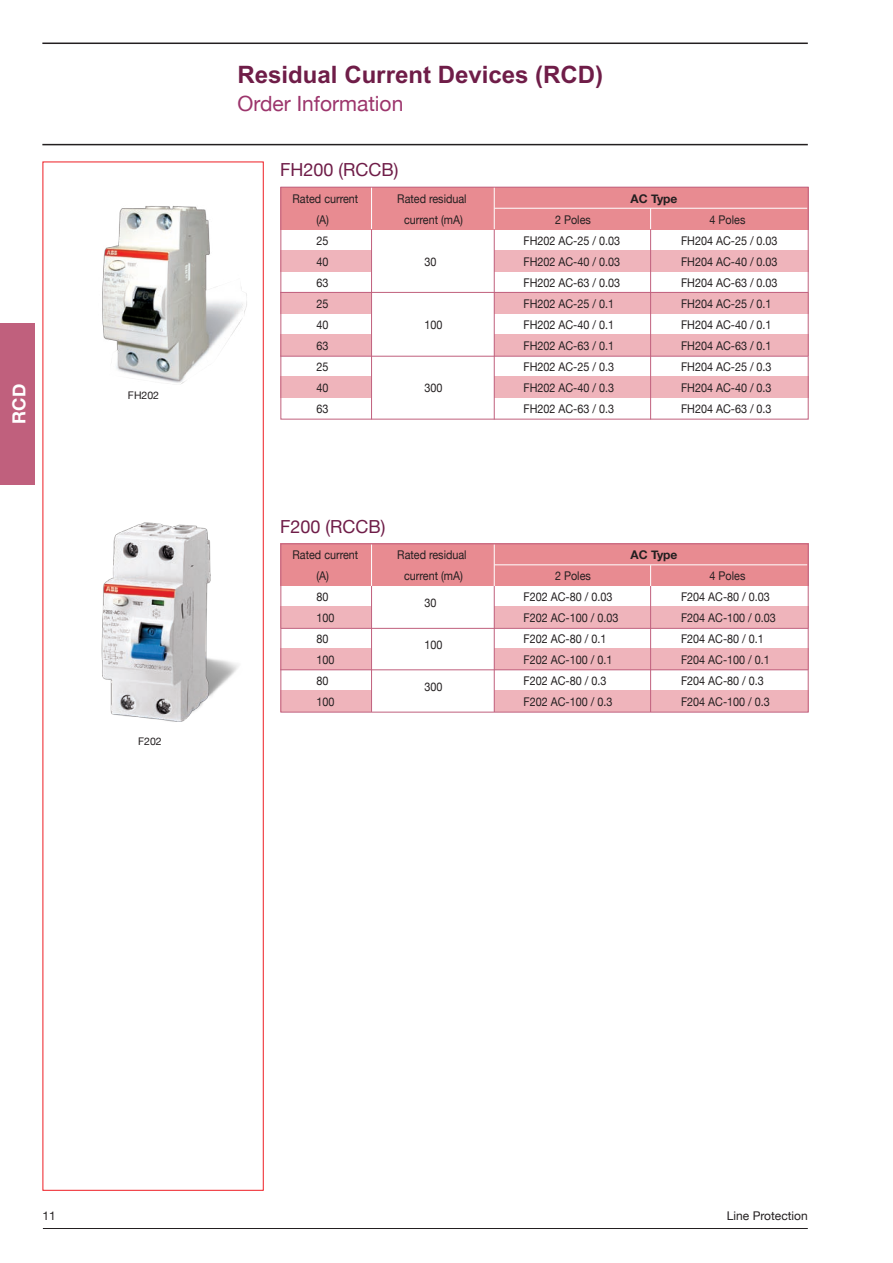
<style>
.page{position:relative;width:893px;height:1263px;background:#fff}
.page>*{position:absolute;margin:0;border:0;box-sizing:border-box;transform-origin:0 0}
.t1{font:800 24px "C Hei 2 HK";color:#6f1d48}
.t2{font:21px "Helvetica Neue";color:#9c356c}
.t3{font:18px "Helvetica Neue";color:#6f1d48}
.t4{font:700 18px "Helvetica Neue";color:#fff}
.t5{font:12px "Helvetica Neue";color:#231f20;scale:.9 1}
.t6{font:12px "Helvetica Neue";color:#231f20}
.t7{font:700 12px "Helvetica Neue";color:#231f20}
.t8{font:10.5px "Helvetica Neue";color:#231f20}
</style>
<div class="page">
<hr style="left:42px;top:43px;width:766px;height:1px;background:#231f20">
<hr style="left:42px;top:144px;width:766px;height:1px;background:#231f20">
<div style="left:0;top:323px;width:34px;height:162px;background:#c0607d"></div>
<hr style="left:43px;top:1228px;width:765px;height:1px;background:#231f20">
<div style="left:280px;top:251px;width:529px;height:21px;background:#efb4bb"></div>
<div style="left:280px;top:293px;width:529px;height:21px;background:#efb4bb"></div>
<div style="left:280px;top:335px;width:529px;height:21px;background:#efb4bb"></div>
<div style="left:280px;top:377px;width:529px;height:21px;background:#efb4bb"></div>
<div style="left:280px;top:607px;width:529px;height:21px;background:#efb4bb"></div>
<div style="left:280px;top:649px;width:529px;height:21px;background:#efb4bb"></div>
<div style="left:280px;top:691px;width:529px;height:21px;background:#efb4bb"></div>
<div style="left:280px;top:187px;width:529px;height:43px;background:#e88b91"></div>
<svg style="left:650px;top:209px;width:1px;height:20px"></svg>
<hr style="left:371px;top:187px;width:1px;height:42px;background:#fff">
<hr style="left:494px;top:187px;width:1px;height:42px;background:#fff">
<hr style="left:494px;top:208px;width:313px;height:1px;background:#fff">
<div style="left:371px;top:234px;width:123px;height:171px;background:#fff"></div>
<hr style="left:650px;top:229px;width:1px;height:190px;background:#c0607d">
<hr style="left:371px;top:229px;width:1px;height:190px;background:#c0607d">
<hr style="left:494px;top:229px;width:1px;height:190px;background:#c0607d">
<hr style="left:280px;top:292px;width:528px;height:1px;background:#c0607d">
<hr style="left:280px;top:356px;width:528px;height:1px;background:#c0607d">
<div style="left:280px;top:543px;width:529px;height:43px;background:#e88b91"></div>
<svg style="left:650px;top:565px;width:1px;height:21px"></svg>
<hr style="left:371px;top:544px;width:1px;height:42px;background:#fff">
<hr style="left:494px;top:544px;width:1px;height:42px;background:#fff">
<hr style="left:494px;top:564px;width:313px;height:1px;background:#fff">
<div style="left:371px;top:597px;width:123px;height:115px;background:#fff"></div>
<hr style="left:650px;top:586px;width:1px;height:126px;background:#c0607d">
<hr style="left:371px;top:586px;width:1px;height:126px;background:#c0607d">
<hr style="left:494px;top:586px;width:1px;height:126px;background:#c0607d">
<hr style="left:281px;top:628px;width:527px;height:1px;background:#c0607d">
<hr style="left:280px;top:669px;width:528px;height:1px;background:#c0607d">
<div style="left:280px;top:187px;width:529px;height:232px;border:1px solid #c0607d"></div>
<div style="left:280px;top:543px;width:529px;height:169px;border:1px solid #c0607d"></div>
<div style="left:43px;top:162px;width:221px;height:1029px;border:1px solid #ee1d23"></div>
<img style="left:101px;top:522px;width:137px;height:200px">
<img style="left:102px;top:206px;width:145px;height:178px">
<h3 class="t4" style="left:8px;top:424px;width:41px;rotate:-90deg">RCD</h3>
<p class="t8" style="left:128px;top:389px;width:33px">FH202</p>
<p class="t8" style="left:138px;top:735px;width:25px">F202</p>
<h1 class="t1" style="left:238px;top:58px;width:367px">Residual Current Devices (RCD)</h1>
<h2 class="t2" style="left:238px;top:91px;width:167px">Order Information</h2>
<h3 class="t3" style="left:280px;top:158px;width:120px">FH200 (RCCB)</h3>
<p class="t5" style="left:293px;top:191px;width:75px">Rated current</p>
<p class="t5" style="left:397px;top:191px;width:79px">Rated residual</p>
<p class="t7" style="left:631px;top:191px;width:48px">AC Type</p>
<p class="t5" style="left:316px;top:212px;width:15px">(A)</p>
<p class="t5" style="left:404px;top:212px;width:67px">current (mA)</p>
<p class="t5" style="left:555px;top:212px;width:41px">2 Poles</p>
<p class="t5" style="left:710px;top:212px;width:41px">4 Poles</p>
<p class="t5" style="left:316px;top:233px;width:15px">25</p>
<p class="t5" style="left:523px;top:233px;width:109px">FH202 AC-25 / 0.03</p>
<p class="t5" style="left:681px;top:233px;width:109px">FH204 AC-25 / 0.03</p>
<p class="t5" style="left:316px;top:254px;width:15px">40</p>
<p class="t5" style="left:424px;top:254px;width:15px">30</p>
<p class="t5" style="left:523px;top:254px;width:109px">FH202 AC-40 / 0.03</p>
<p class="t5" style="left:681px;top:254px;width:109px">FH204 AC-40 / 0.03</p>
<p class="t5" style="left:316px;top:275px;width:15px">63</p>
<p class="t5" style="left:523px;top:275px;width:109px">FH202 AC-63 / 0.03</p>
<p class="t5" style="left:681px;top:275px;width:109px">FH204 AC-63 / 0.03</p>
<p class="t5" style="left:316px;top:296px;width:15px">25</p>
<p class="t5" style="left:523px;top:296px;width:102px">FH202 AC-25 / 0.1</p>
<p class="t5" style="left:681px;top:296px;width:102px">FH204 AC-25 / 0.1</p>
<p class="t5" style="left:316px;top:317px;width:15px">40</p>
<p class="t5" style="left:424px;top:317px;width:22px">100</p>
<p class="t5" style="left:523px;top:317px;width:102px">FH202 AC-40 / 0.1</p>
<p class="t5" style="left:681px;top:317px;width:102px">FH204 AC-40 / 0.1</p>
<p class="t5" style="left:316px;top:338px;width:15px">63</p>
<p class="t5" style="left:523px;top:338px;width:102px">FH202 AC-63 / 0.1</p>
<p class="t5" style="left:681px;top:338px;width:102px">FH204 AC-63 / 0.1</p>
<p class="t5" style="left:316px;top:359px;width:15px">25</p>
<p class="t5" style="left:523px;top:359px;width:102px">FH202 AC-25 / 0.3</p>
<p class="t5" style="left:681px;top:359px;width:102px">FH204 AC-25 / 0.3</p>
<p class="t5" style="left:316px;top:380px;width:15px">40</p>
<p class="t5" style="left:424px;top:380px;width:22px">300</p>
<p class="t5" style="left:523px;top:380px;width:102px">FH202 AC-40 / 0.3</p>
<p class="t5" style="left:681px;top:380px;width:102px">FH204 AC-40 / 0.3</p>
<p class="t5" style="left:316px;top:401px;width:15px">63</p>
<p class="t5" style="left:523px;top:401px;width:102px">FH202 AC-63 / 0.3</p>
<p class="t5" style="left:681px;top:401px;width:102px">FH204 AC-63 / 0.3</p>
<h3 class="t3" style="left:280px;top:515px;width:107px">F200 (RCCB)</h3>
<p class="t5" style="left:293px;top:548px;width:75px">Rated current</p>
<p class="t5" style="left:397px;top:548px;width:79px">Rated residual</p>
<p class="t7" style="left:631px;top:548px;width:48px">AC Type</p>
<p class="t5" style="left:316px;top:569px;width:15px">(A)</p>
<p class="t5" style="left:404px;top:569px;width:67px">current (mA)</p>
<p class="t5" style="left:555px;top:569px;width:41px">2 Poles</p>
<p class="t5" style="left:710px;top:569px;width:41px">4 Poles</p>
<p class="t5" style="left:316px;top:590px;width:15px">80</p>
<p class="t5" style="left:424px;top:596px;width:15px">30</p>
<p class="t5" style="left:523px;top:590px;width:100px">F202 AC-80 / 0.03</p>
<p class="t5" style="left:681px;top:590px;width:100px">F204 AC-80 / 0.03</p>
<p class="t5" style="left:316px;top:611px;width:22px">100</p>
<p class="t5" style="left:523px;top:611px;width:107px">F202 AC-100 / 0.03</p>
<p class="t5" style="left:681px;top:611px;width:107px">F204 AC-100 / 0.03</p>
<p class="t5" style="left:316px;top:632px;width:15px">80</p>
<p class="t5" style="left:424px;top:638px;width:22px">100</p>
<p class="t5" style="left:523px;top:632px;width:94px">F202 AC-80 / 0.1</p>
<p class="t5" style="left:681px;top:632px;width:94px">F204 AC-80 / 0.1</p>
<p class="t5" style="left:316px;top:653px;width:22px">100</p>
<p class="t5" style="left:523px;top:653px;width:100px">F202 AC-100 / 0.1</p>
<p class="t5" style="left:681px;top:653px;width:100px">F204 AC-100 / 0.1</p>
<p class="t5" style="left:316px;top:674px;width:15px">80</p>
<p class="t5" style="left:424px;top:680px;width:22px">300</p>
<p class="t5" style="left:523px;top:674px;width:94px">F202 AC-80 / 0.3</p>
<p class="t5" style="left:681px;top:674px;width:94px">F204 AC-80 / 0.3</p>
<p class="t5" style="left:316px;top:695px;width:22px">100</p>
<p class="t5" style="left:523px;top:695px;width:100px">F202 AC-100 / 0.3</p>
<p class="t5" style="left:681px;top:695px;width:100px">F204 AC-100 / 0.3</p>
<p class="t6" style="left:42px;top:1208px;width:15px">11</p>
<p class="t6" style="left:727px;top:1209px;width:82px">Line Protection</p>
</div>
